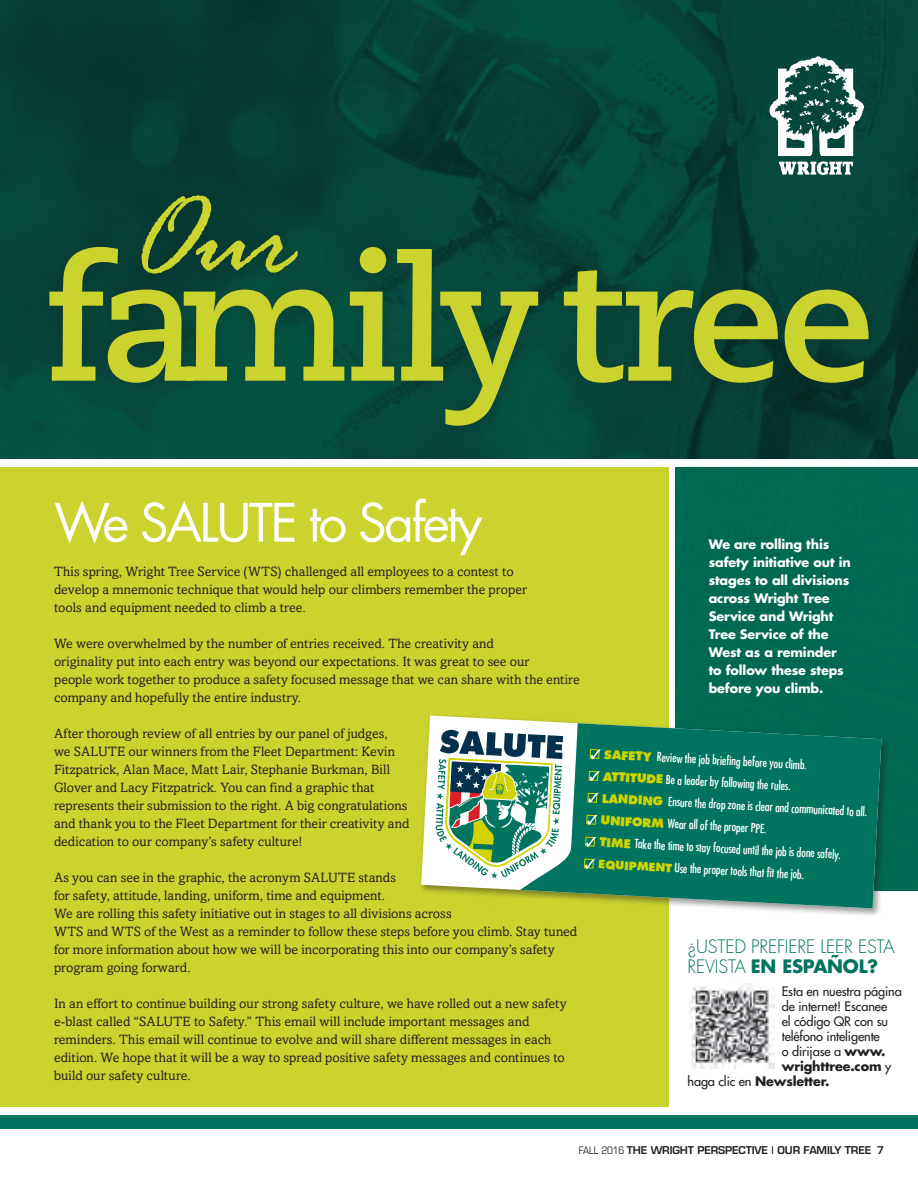
<style>
.page{position:relative;width:918px;height:1188px;background:#fff}
.page>*{position:absolute;margin:0;border:0;box-sizing:border-box;transform-origin:0 0}
.t1{font:51.45px "Futura";letter-spacing:-.05em;color:#fff}
.t2{font:300 18px/19.5px "Futura";letter-spacing:-.01em;color:#00745f}
.t3{font:13.5px/18px "Amasis";letter-spacing:.005em;color:#231f20}
.t4{font:700 12.75px/18px "Futura";letter-spacing:-.01em;color:#fff}
.t5{font:12.75px "Futura";letter-spacing:-.01em;color:#231f20}
.t6{font:700 12.75px "Futura";letter-spacing:-.01em;color:#231f20}
.t7{font:condensed 12.3px/21.9px "Futura";color:#fff}
.t8{font:600 10.5px "Eurostile";letter-spacing:-.015em;color:#231f20}
.s1{font-weight:800;font-stretch:normal;font-size:11.85px;color:#cfd400}
.s2{font-weight:800;font-stretch:normal;font-size:11.1px;color:#cfd400}
.s3{font-weight:700}
.s4{font-weight:400}
.s5{font-weight:400;font-stretch:condensed}
</style>
<div class="page">
<div style="left:675px;top:467px;width:243px;height:424px;background:#006951"></div>
<div style="left:0;top:467px;width:669px;height:640px;background:#cbd32f"></div>
<img style="left:0;top:0;width:918px;height:459px">
<svg style="left:734px;top:17px;width:130px;height:158px"></svg>
<img style="left:690px;top:983px;width:84px;height:86px">
<div style="left:0;top:1115px;width:918px;height:14px;background:#00745f"></div>
<div style="left:40px;top:186px;width:838px;height:249px;background:#231f20;opacity:.25"></div>
<svg style="left:49px;top:247px;width:820px;height:179px;background:#3d6c36"></svg>
<svg style="left:141px;top:195px;width:157px;height:79px;background:#356032"></svg>
<div style="left:418px;top:713px;width:472px;height:204px;background:#231f20;opacity:.45"></div>
<svg style="left:421px;top:716px;width:460px;height:192px"></svg>
<svg style="left:516px;top:717px;width:365px;height:191px;background:#167d62"></svg>
<div style="left:590px;top:749px;width:9px;height:10px;border:1px solid #cfd400"></div>
<div style="left:589px;top:771px;width:9px;height:10px;border:1px solid #cfd400"></div>
<div style="left:588px;top:793px;width:9px;height:10px;border:1px solid #cfd400"></div>
<div style="left:586px;top:815px;width:10px;height:9px;border:1px solid #cfd400"></div>
<div style="left:585px;top:837px;width:10px;height:9px;border:1px solid #cfd400"></div>
<div style="left:584px;top:859px;width:10px;height:9px;border:1px solid #cfd400"></div>
<svg style="left:591px;top:749px;width:10px;height:10px"></svg>
<svg style="left:590px;top:771px;width:10px;height:10px"></svg>
<svg style="left:589px;top:793px;width:10px;height:10px"></svg>
<svg style="left:587px;top:815px;width:10px;height:10px"></svg>
<svg style="left:586px;top:837px;width:10px;height:10px"></svg>
<svg style="left:585px;top:859px;width:10px;height:10px"></svg>
<svg style="left:435px;top:730px;width:128px;height:149px;background:#8fb19b"></svg>
<p class="t1" style="left:54px;top:487px;width:430px">We SALUTE to Safety</p>
<p class="t3" style="left:54px;top:562px;width:474px">This spring, Wright Tree Service (WTS) challenged all employees to a contest to develop a mnemonic technique that would help our climbers remember the proper tools and equipment needed to climb a tree.</p>
<p class="t3" style="left:54px;top:634px;width:527px">We were overwhelmed by the number of entries received. The creativity and<br>originality put into each entry was beyond our expectations. It was great to see our<br>people work together to produce a safety focused message that we can share with the entire company and hopefully the entire industry.</p>
<p class="t3" style="left:54px;top:724px;width:357px">After thorough review of all entries by our panel of judges,<br>we SALUTE our winners from the Fleet Department: Kevin Fitzpatrick, Alan Mace, Matt Lair, Stephanie Burkman, Bill Glover and Lacy Fitzpatrick. You can find a graphic that represents their submission to the right. A big congratulations and thank you to the Fleet Department for their creativity and dedication to our company’s safety culture!</p>
<p class="t3" style="left:54px;top:868px;width:525px">As you can see in the graphic, the acronym SALUTE stands<br>for safety, attitude, landing, uniform, time and equipment.<br>We are rolling this safety initiative out in stages to all divisions across<br>WTS and WTS of the West as a reminder to follow these steps before you climb. Stay tuned for more information about how we will be incorporating this into our company’s safety program going forward.</p>
<p class="t3" style="left:54px;top:994px;width:514px">In an effort to continue building our strong safety culture, we have rolled out a new safety e-blast called “SALUTE to Safety.” This email will include important messages and reminders. This email will continue to evolve and will share different messages in each edition. We hope that it will be a way to spread positive safety messages and continues to build our safety culture.</p>
<p class="t4" style="left:709px;top:535px;width:144px">We are rolling this safety initiative out in stages to all divisions across Wright Tree<br>Service and Wright<br>Tree Service of the<br>West as a reminder to follow these steps before you climb.</p>
<p class="t7" style="left:605px;top:743px;width:267px;rotate:3deg"><span class="s1">SAFETY</span> Review the job briefing before you climb.<br><span class="s1">ATTITUDE</span> Be a leader by following the rules.<br><span class="s1">LANDING</span> Ensure the drop zone is clear and communicated to all.<br><span class="s1">UNIFORM</span> Wear all of the proper PPE.<br><span class="s1">TIME</span> Take the time to stay focused until the job is done safely.<br><span class="s2">EQUIPMENT</span> Use the proper tools that fit the job.</p>
<p class="t2" style="left:688px;top:937px;width:209px">¿USTED PREFIERE LEER ESTA<br>REVISTA <span class="s3">EN ESPAÑOL?</span></p>
<p class="t5" style="left:782px;top:983px;width:122px">Esta en nuestra página</p>
<p class="t5" style="left:782px;top:998px;width:107px">de internet! Escanee</p>
<p class="t5" style="left:782px;top:1013px;width:108px">el código QR con su</p>
<p class="t5" style="left:782px;top:1028px;width:100px">teléfono inteligente</p>
<p class="t5" style="left:782px;top:1043px;width:105px">o dirijase a <span class="s3">www.</span></p>
<p class="t6" style="left:782px;top:1057px;width:111px">wrighttree.com <span class="s4">y</span></p>
<p class="t6" style="left:688px;top:1072px;width:144px"><span class="s4">haga clic en</span> Newsletter.</p>
<p class="t8" style="left:579px;top:1144px;width:307px"><span class="s5">FALL 2016</span> THE WRIGHT PERSPECTIVE | OUR FAMILY TREE 7</p>
</div>
